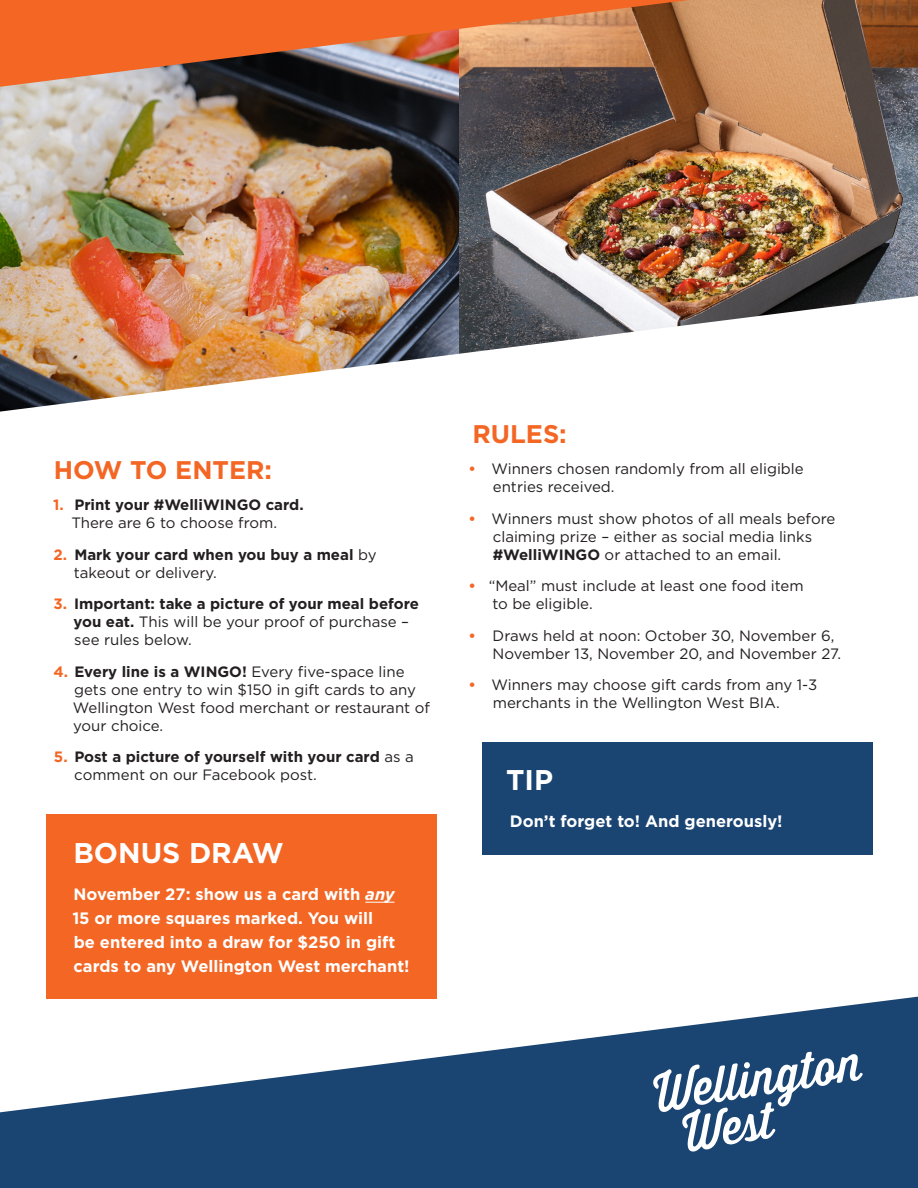
<style>
.page{position:relative;width:918px;height:1188px;background:#fff}
.page>*{position:absolute;margin:0;border:0;box-sizing:border-box;transform-origin:0 0}
.body{font:700 28.5px "Gotham HTF";color:#fff}
.subheader{font:700 25.5px "Gotham HTF";color:#f36624}
.body-2{font:700 16.5px/24px "Gotham HTF";color:#fff}
.t1{font:15px/18px "Gotham HTF";color:#231f20}
.t2{font:700 15px/18px "Gotham HTF";color:#231f20}
.s1{color:#f36624}
.s2{font-weight:400}
.s3{font-weight:700;color:#f36624}
.s4{font-weight:700}
.s5{font-style:italic}
</style>
<div class="page">
<img style="left:459px;top:0;width:459px;height:296px">
<img style="left:0;top:87px;width:459px;height:209px">
<svg style="left:0;top:997px;width:918px;height:191px;fill:#1a4472"></svg>
<img style="left:0;top:0;width:689px;height:87px">
<img style="left:0;top:296px;width:917px;height:116px">
<div style="left:46px;top:815px;width:391px;height:184px;background:#f36624"></div>
<hr style="left:365px;top:902px;width:30px;height:1px;background:#fff">
<div style="left:483px;top:742px;width:390px;height:112px;background:#1a4472"></div>
<svg style="left:652px;top:1052px;width:211px;height:100px"></svg>
<div style="left:744px;top:1062px;width:6px;height:7px;background:#fff;border-radius:50%"></div>
<p class="subheader" style="left:54px;top:455px;width:220px">HOW TO ENTER:</p>
<p class="t2" style="left:53px;top:495px;width:252px;text-align:center"><span class="s1">1.</span> Print your #WelliWINGO card.<br><span class="s2">There are 6 to choose from.</span></p>
<p class="t2" style="left:74px;top:545px;width:304px;text-indent:-20px"><span class="s1">2.</span> Mark your card when you buy a meal <span class="s2">by takeout or delivery.</span></p>
<p class="t2" style="left:74px;top:594px;width:347px;text-indent:-20px"><span class="s1">3.</span> Important: take a picture of your meal before you eat. <span class="s2">This will be your proof of purchase – see rules below.</span></p>
<p class="t1" style="left:73px;top:662px;width:359px;text-indent:-19px"><span class="s3">4.</span> <span class="s4">Every line is a WINGO!</span> Every five-space line gets one entry to win $150 in gift cards to any Wellington West food merchant or restaurant of your choice.</p>
<p class="t2" style="left:74px;top:747px;width:341px;text-indent:-20px"><span class="s1">5.</span> Post a picture of yourself with your card <span class="s2">as a comment on our Facebook post.</span></p>
<p class="body" style="left:73px;top:836px;width:212px">BONUS DRAW</p>
<p class="body-2" style="left:72px;top:882px;width:339px">November 27: show us a card with <span class="s5">any </span>15 or more squares marked. You will<br>be entered into a draw for $250 in gift cards to any Wellington West merchant!</p>
<p class="subheader" style="left:472px;top:419px;width:96px">RULES:</p>
<p class="t1" style="left:493px;top:460px;width:312px;text-indent:-24px"><span class="s3">•</span> Winners chosen randomly from all eligible entries received.</p>
<p class="t1" style="left:493px;top:509px;width:344px;text-indent:-24px"><span class="s3">•</span> Winners must show photos of all meals before claiming prize – either as social media links <span class="s4">#WelliWINGO</span> or attached to an email.</p>
<p class="t1" style="left:492px;top:577px;width:313px;text-indent:-24px"><span class="s3">•</span> “Meal” must include at least one food item to be eligible.</p>
<p class="t1" style="left:493px;top:626px;width:350px;text-indent:-24px"><span class="s3">•</span> Draws held at noon: October 30, November 6,<br>November 13, November 20, and November 27.</p>
<p class="t1" style="left:493px;top:676px;width:326px;text-indent:-24px"><span class="s3">•</span> Winners may choose gift cards from any 1-3 merchants in the Wellington West BIA.</p>
<p class="body" style="left:506px;top:763px;width:49px">TIP</p>
<p class="body-2" style="left:510px;top:809px;width:274px">Don’t forget to! And generously!</p>
</div>
